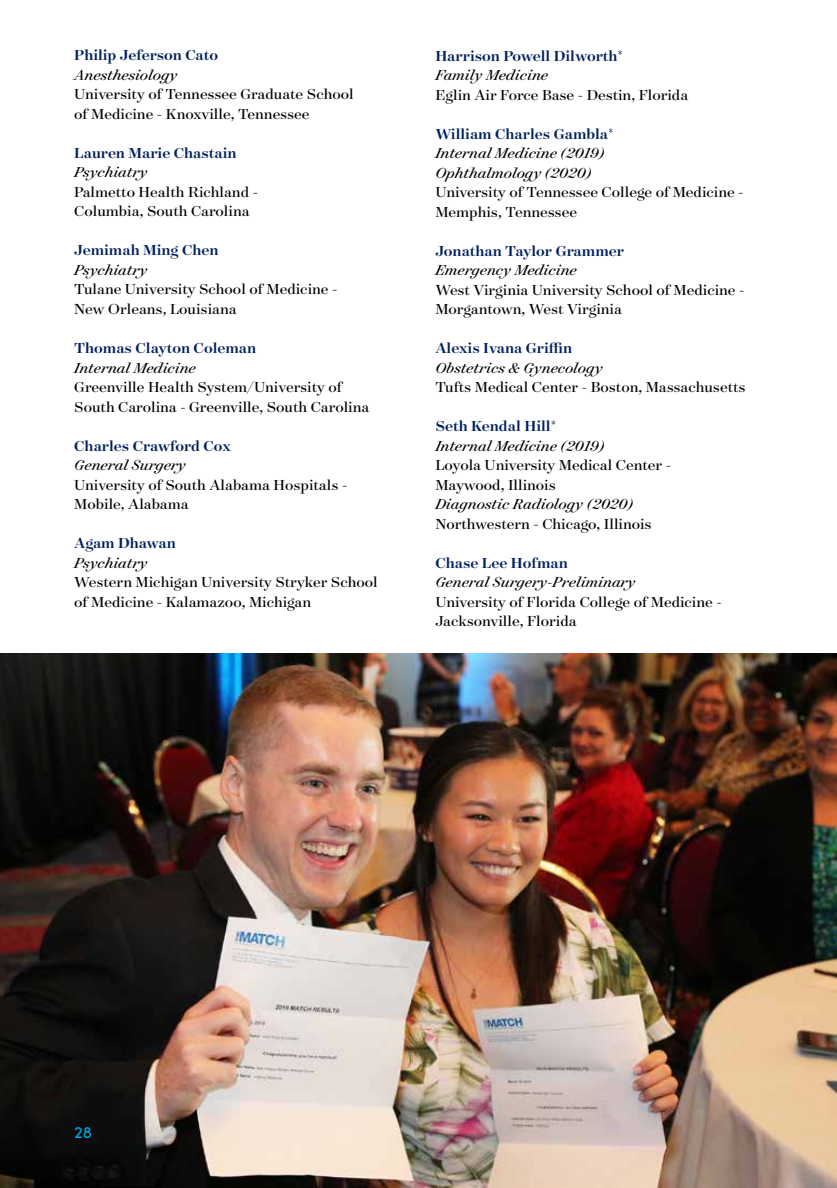
<style>
.page{position:relative;width:837px;height:1188px;background:#fff}
.page>*{position:absolute;margin:0;border:0;box-sizing:border-box;transform-origin:0 0}
.t1{font:16.5px/19.5px "Surveyor Display";color:#000}
.t2{font:italic 16.5px/19.5px "Surveyor Display";color:#000}
.t3{font:500 16.5px "Surveyor Display";color:#00205c}
.t4{font:16.5px "Sofia Pro";color:#00a7e1}
</style>
<div class="page">
<img style="left:0;top:653px;width:837px;height:535px">
<p class="t3" style="left:74px;top:45px;width:145px">Philip Jeferson Cato</p>
<p class="t2" style="left:74px;top:64px;width:105px">Anesthesiology</p>
<p class="t1" style="left:74px;top:84px;width:281px">University of Tennessee Graduate School of Medicine - Knoxville, Tennessee</p>
<p class="t3" style="left:74px;top:143px;width:164px">Lauren Marie Chastain</p>
<p class="t2" style="left:74px;top:162px;width:75px">Psychiatry</p>
<p class="t1" style="left:74px;top:182px;width:185px">Palmetto Health Richland -<br>Columbia, South Carolina</p>
<p class="t3" style="left:74px;top:240px;width:146px">Jemimah Ming Chen</p>
<p class="t2" style="left:74px;top:259px;width:75px">Psychiatry</p>
<p class="t1" style="left:74px;top:279px;width:265px">Tulane University School of Medicine -<br>New Orleans, Louisiana</p>
<p class="t3" style="left:74px;top:338px;width:184px">Thomas Clayton Coleman</p>
<p class="t2" style="left:74px;top:357px;width:123px">Internal Medicine</p>
<p class="t1" style="left:74px;top:377px;width:297px">Greenville Health System/University of<br>South Carolina - Greenville, South Carolina</p>
<p class="t3" style="left:74px;top:435px;width:158px">Charles Crawford Cox</p>
<p class="t2" style="left:74px;top:454px;width:113px">General Surgery</p>
<p class="t1" style="left:74px;top:474px;width:275px">University of South Alabama Hospitals -<br>Mobile, Alabama</p>
<p class="t3" style="left:74px;top:533px;width:103px">Agam Dhawan</p>
<p class="t2" style="left:74px;top:552px;width:75px">Psychiatry</p>
<p class="t1" style="left:74px;top:572px;width:305px">Western Michigan University Stryker School of Medicine - Kalamazoo, Michigan</p>
<p class="t3" style="left:435px;top:45px;width:189px">Harrison Powell Dilworth*</p>
<p class="t2" style="left:435px;top:64px;width:114px">Family Medicine</p>
<p class="t1" style="left:435px;top:84px;width:254px">Eglin Air Force Base - Destin, Florida</p>
<p class="t3" style="left:435px;top:123px;width:180px">William Charles Gambla*</p>
<p class="t2" style="left:435px;top:142px;width:170px">Internal Medicine (2019)<br>Ophthalmology (2020)</p>
<p class="t1" style="left:435px;top:182px;width:310px">University of Tennessee College of Medicine -<br>Memphis, Tennessee</p>
<p class="t3" style="left:435px;top:240px;width:190px">Jonathan Taylor Grammer</p>
<p class="t2" style="left:435px;top:260px;width:143px">Emergency Medicine</p>
<p class="t1" style="left:435px;top:279px;width:311px">West Virginia University School of Medicine -<br>Morgantown, West Virginia</p>
<p class="t3" style="left:435px;top:338px;width:138px">Alexis Ivana Grifn</p>
<p class="t2" style="left:435px;top:357px;width:169px">Obstetrics &amp; Gynecology</p>
<p class="t1" style="left:435px;top:377px;width:312px">Tufts Medical Center - Boston, Massachusetts</p>
<p class="t3" style="left:435px;top:416px;width:122px">Seth Kendal Hill*</p>
<p class="t2" style="left:435px;top:435px;width:170px">Internal Medicine (2019)</p>
<p class="t1" style="left:435px;top:455px;width:237px">Loyola University Medical Center -<br>Maywood, Illinois</p>
<p class="t2" style="left:435px;top:494px;width:199px">Diagnostic Radiology (2020)</p>
<p class="t1" style="left:435px;top:513px;width:218px">Northwestern - Chicago, Illinois</p>
<p class="t3" style="left:435px;top:552px;width:134px">Chase Lee Hofman</p>
<p class="t2" style="left:435px;top:572px;width:202px">General Surgery-Preliminary</p>
<p class="t1" style="left:435px;top:591px;width:288px">University of Florida College of Medicine -<br>Jacksonville, Florida</p>
<p class="t4" style="left:74px;top:1120px;width:19px">28</p>
</div>
